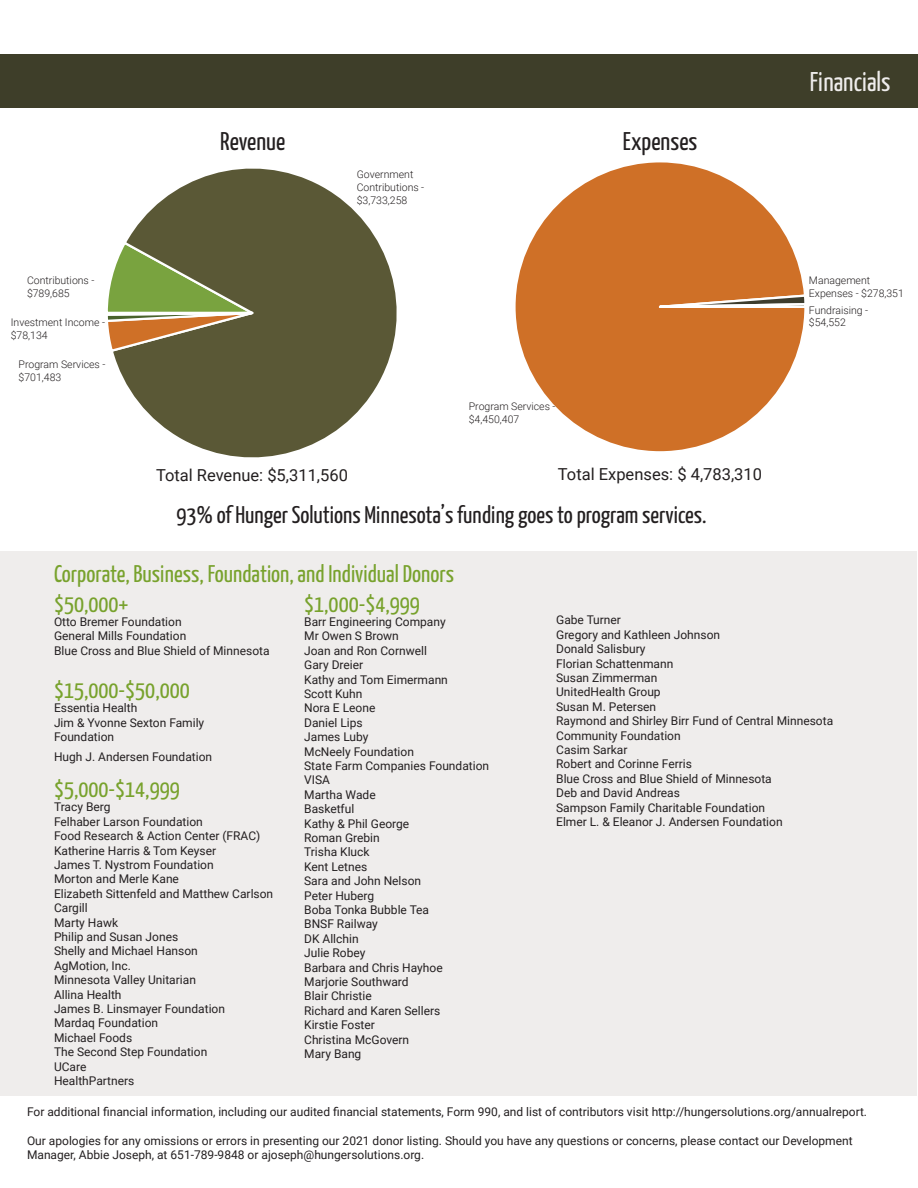
<style>
.page{position:relative;width:918px;height:1188px;background:#fff}
.page>*{position:absolute;margin:0;border:0;box-sizing:border-box;transform-origin:0 0}
.Internal_Title{font:27px "Yanone Kaffeesatz";color:#efedec}
.Chart_Title{font:25.5px "Yanone Kaffeesatz";color:#231f20}
.Section_heading{font:24px "Yanone Kaffeesatz";color:#78a22d}
.Text{font:24px "Yanone Kaffeesatz";color:#231f20}
.Text-2{font:24px "Yanone Kaffeesatz";color:#78a22d}
.Text-3{font:16.5px "Roboto";color:#231f20}
.Text-4{font:12px/14.4px "Roboto";color:#231f20}
.t1{font:300 10.5px/12.6px "Roboto";color:#231f20}
</style>
<div class="page">
<div style="left:0;top:551px;width:916px;height:545px;background:#efedec"></div>
<div style="left:0;top:54px;width:918px;height:54px;background:#3e3e29"></div>
<svg style="left:113px;top:168px;width:284px;height:290px"></svg>
<svg style="left:107px;top:240px;width:167px;height:113px;background:#7f804d"></svg>
<svg style="left:515px;top:162px;width:290px;height:290px"></svg>
<p class="t1" style="left:27px;top:274px;width:69px">Contributions - $789,685</p>
<p class="t1" style="left:11px;top:316px;width:96px">Investment Income - $78,134</p>
<p class="t1" style="left:19px;top:358px;width:88px">Program Services - $701,483</p>
<p class="Chart_Title" style="left:220px;top:123px;width:67px">Revenue</p>
<p class="t1" style="left:357px;top:168px;width:69px">Government<br>Contributions - $3,733,258</p>
<p class="Chart_Title" style="left:623px;top:123px;width:76px">Expenses</p>
<p class="t1" style="left:469px;top:400px;width:88px">Program Services - $4,450,407</p>
<p class="Text-3" style="left:156px;top:464px;width:194px">Total Revenue: $5,311,560</p>
<p class="Text-3" style="left:558px;top:463px;width:206px">Total Expenses: $ 4,783,310</p>
<p class="Text" style="left:176px;top:498px;width:532px">93% of Hunger Solutions Minnesota’s funding goes to program services.</p>
<p class="Section_heading" style="left:54px;top:557px;width:402px">Corporate, Business, Foundation, and Individual Donors</p>
<p class="Internal_Title" style="left:810px;top:62px;width:82px">Financials</p>
<p class="t1" style="left:809px;top:274px;width:96px">Management<br>Expenses - $278,351</p>
<p class="t1" style="left:809px;top:303px;width:61px">Fundraising - $54,552</p>
<p class="Section_heading" style="left:54px;top:586px;width:76px">$50,000+</p>
<p class="Text-4" style="left:54px;top:614px;width:129px">Otto Bremer Foundation</p>
<p class="Text-4" style="left:54px;top:629px;width:134px">General Mills Foundation</p>
<p class="Text-4" style="left:54px;top:643px;width:217px">Blue Cross and Blue Shield of Minnesota</p>
<p class="Text-2" style="left:54px;top:673px;width:137px">$15,000-$50,000</p>
<p class="Text-4" style="left:54px;top:701px;width:85px">Essentia Health</p>
<p class="Text-4" style="left:54px;top:715px;width:152px">Jim &amp; Yvonne Sexton Family<br>Foundation</p>
<p class="Text-4" style="left:54px;top:749px;width:160px">Hugh J. Andersen Foundation</p>
<p class="Section_heading" style="left:54px;top:772px;width:127px">$5,000-$14,999</p>
<p class="Text-4" style="left:54px;top:800px;width:58px">Tracy Berg</p>
<p class="Text-4" style="left:54px;top:814px;width:150px">Felhaber Larson Foundation</p>
<p class="Text-4" style="left:54px;top:828px;width:208px">Food Research &amp; Action Center (FRAC)</p>
<p class="Text-4" style="left:54px;top:843px;width:164px">Katherine Harris &amp; Tom Keyser</p>
<p class="Text-4" style="left:54px;top:857px;width:161px">James T. Nystrom Foundation</p>
<p class="Text-4" style="left:54px;top:872px;width:126px">Morton and Merle Kane</p>
<p class="Text-4" style="left:54px;top:886px;width:221px">Elizabeth Sittenfeld and Matthew Carlson</p>
<p class="Text-4" style="left:54px;top:900px;width:35px">Cargill</p>
<p class="Text-4" style="left:54px;top:915px;width:66px">Marty Hawk</p>
<p class="Text-4" style="left:54px;top:929px;width:126px">Philip and Susan Jones</p>
<p class="Text-4" style="left:54px;top:944px;width:145px">Shelly and Michael Hanson</p>
<p class="Text-4" style="left:54px;top:958px;width:78px">AgMotion, Inc.</p>
<p class="Text-4" style="left:54px;top:972px;width:143px">Minnesota Valley Unitarian</p>
<p class="Text-4" style="left:54px;top:987px;width:69px">Allina Health</p>
<p class="Text-4" style="left:54px;top:1001px;width:173px">James B. Linsmayer Foundation</p>
<p class="Text-4" style="left:54px;top:1016px;width:106px">Mardaq Foundation</p>
<p class="Text-4" style="left:54px;top:1030px;width:80px">Michael Foods</p>
<p class="Text-4" style="left:54px;top:1044px;width:155px">The Second Step Foundation</p>
<p class="Text-4" style="left:54px;top:1059px;width:34px">UCare</p>
<p class="Text-4" style="left:54px;top:1073px;width:82px">HealthPartners</p>
<p class="Section_heading" style="left:304px;top:586px;width:117px">$1,000-$4,999</p>
<p class="Text-4" style="left:304px;top:614px;width:143px">Barr Engineering Company</p>
<p class="Text-4" style="left:304px;top:629px;width:96px">Mr Owen S Brown</p>
<p class="Text-4" style="left:304px;top:643px;width:124px">Joan and Ron Cornwell</p>
<p class="Text-4" style="left:304px;top:657px;width:61px">Gary Dreier</p>
<p class="Text-4" style="left:304px;top:672px;width:145px">Kathy and Tom Eimermann</p>
<p class="Text-4" style="left:304px;top:686px;width:60px">Scott Kuhn</p>
<p class="Text-4" style="left:304px;top:701px;width:73px">Nora E Leone</p>
<p class="Text-4" style="left:304px;top:715px;width:60px">Daniel Lips</p>
<p class="Text-4" style="left:304px;top:729px;width:66px">James Luby</p>
<p class="Text-4" style="left:304px;top:744px;width:111px">McNeely Foundation</p>
<p class="Text-4" style="left:304px;top:758px;width:186px">State Farm Companies Foundation</p>
<p class="Text-4" style="left:304px;top:773px;width:27px">VISA</p>
<p class="Text-4" style="left:304px;top:787px;width:73px">Martha Wade</p>
<p class="Text-4" style="left:304px;top:801px;width:52px">Basketful</p>
<p class="Text-4" style="left:304px;top:816px;width:107px">Kathy &amp; Phil George</p>
<p class="Text-4" style="left:304px;top:830px;width:77px">Roman Grebin</p>
<p class="Text-4" style="left:304px;top:845px;width:67px">Trisha Kluck</p>
<p class="Text-4" style="left:304px;top:859px;width:65px">Kent Letnes</p>
<p class="Text-4" style="left:304px;top:873px;width:119px">Sara and John Nelson</p>
<p class="Text-4" style="left:304px;top:888px;width:72px">Peter Huberg</p>
<p class="Text-4" style="left:304px;top:902px;width:126px">Boba Tonka Bubble Tea</p>
<p class="Text-4" style="left:304px;top:917px;width:75px">BNSF Railway</p>
<p class="Text-4" style="left:304px;top:931px;width:56px">DK Allchin</p>
<p class="Text-4" style="left:304px;top:945px;width:63px">Julie Robey</p>
<p class="Text-4" style="left:304px;top:960px;width:140px">Barbara and Chris Hayhoe</p>
<p class="Text-4" style="left:304px;top:974px;width:106px">Marjorie Southward</p>
<p class="Text-4" style="left:304px;top:989px;width:69px">Blair Christie</p>
<p class="Text-4" style="left:304px;top:1003px;width:138px">Richard and Karen Sellers</p>
<p class="Text-4" style="left:304px;top:1017px;width:72px">Kirstie Foster</p>
<p class="Text-4" style="left:304px;top:1032px;width:106px">Christina McGovern</p>
<p class="Text-4" style="left:304px;top:1046px;width:59px">Mary Bang</p>
<p class="Text-4" style="left:556px;top:612px;width:66px">Gabe Turner</p>
<p class="Text-4" style="left:556px;top:627px;width:165px">Gregory and Kathleen Johnson</p>
<p class="Text-4" style="left:556px;top:641px;width:91px">Donald Salisbury</p>
<p class="Text-4" style="left:556px;top:656px;width:119px">Florian Schattenmann</p>
<p class="Text-4" style="left:556px;top:670px;width:103px">Susan Zimmerman</p>
<p class="Text-4" style="left:556px;top:684px;width:106px">UnitedHealth Group</p>
<p class="Text-4" style="left:556px;top:699px;width:102px">Susan M. Petersen</p>
<p class="Text-4" style="left:556px;top:713px;width:279px">Raymond and Shirley Birr Fund of Central Minnesota<br>Community Foundation</p>
<p class="Text-4" style="left:556px;top:742px;width:73px">Casim Sarkar</p>
<p class="Text-4" style="left:556px;top:756px;width:137px">Robert and Corinne Ferris</p>
<p class="Text-4" style="left:556px;top:771px;width:217px">Blue Cross and Blue Shield of Minnesota</p>
<p class="Text-4" style="left:556px;top:785px;width:125px">Deb and David Andreas</p>
<p class="Text-4" style="left:556px;top:800px;width:210px">Sampson Family Charitable Foundation</p>
<p class="Text-4" style="left:556px;top:814px;width:228px">Elmer L. &amp; Eleanor J. Andersen Foundation</p>
<p class="Text-4" style="left:27px;top:1104px;width:842px">For additional financial information, including our audited financial statements, Form 990, and list of contributors visit http://hungersolutions.org/annualreport.</p>
<p class="Text-4" style="left:27px;top:1133px;width:827px">Our apologies for any omissions or errors in presenting our 2021 donor listing. Should you have any questions or concerns, please contact our Development<br>Manager, Abbie Joseph, at 651-789-9848 or ajoseph@hungersolutions.org.</p>
</div>
